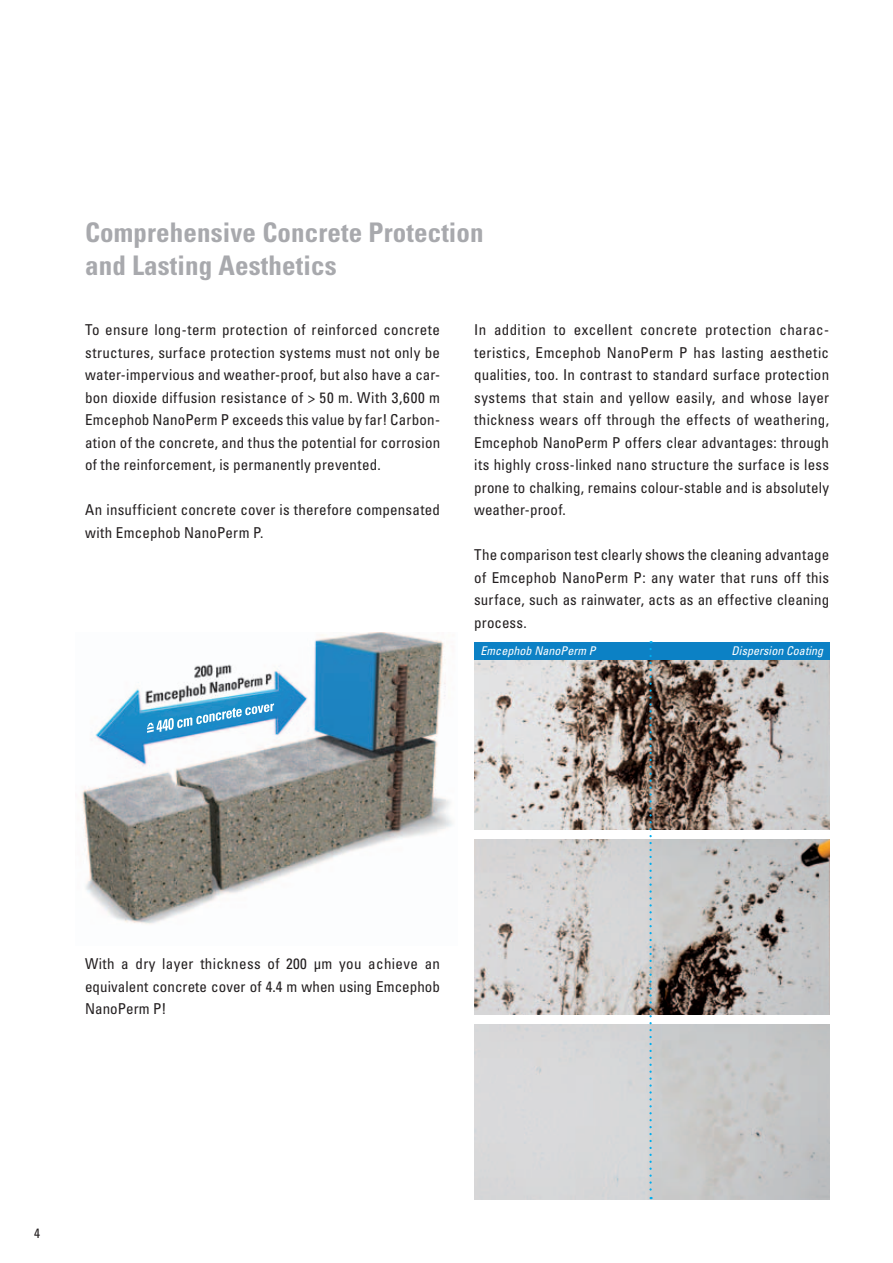
<style>
.page{position:relative;width:893px;height:1263px;background:#fff}
.page>*{position:absolute;margin:0;border:0;box-sizing:border-box;transform-origin:0 0}
.t1{font:700 condensed 27px/33px "Univers";letter-spacing:.005em;color:#a8a9ad}
.t2{font:condensed 15px/22.5px "Univers";letter-spacing:.01em;color:#231f20;text-align:justify}
.t3{font:condensed 13.5px "Univers";color:#231f20}
.t4{font:italic condensed 12px "Univers";letter-spacing:.005em;color:#fff}
</style>
<div class="page">
<img style="left:474px;top:659px;width:355px;height:170px">
<div style="left:474px;top:642px;width:355px;height:17px;background:#0c81c5"></div>
<img style="left:474px;top:840px;width:355px;height:174px">
<img style="left:474px;top:1025px;width:355px;height:174px">
<img style="left:82px;top:632px;width:371px;height:292px">
<svg style="left:649px;top:649px;width:3px;height:550px"></svg>
<svg style="left:147px;top:703px;width:127px;height:30px"></svg>
<h1 class="t1" style="left:85px;top:219px;width:400px">Comprehensive Concrete Protection and Lasting Aesthetics</h1>
<p class="t2" style="left:85px;top:320px;width:357px">To ensure long-term protection of reinforced concrete structures, surface protection systems must not only be water-impervious and weather-proof, but also have a car&shy;bon dioxide diffusion resistance of &gt; 50 m. With 3,600 m Emcephob NanoPerm P exceeds this value by far! Carbon&shy;ation of the concrete, and thus the potential for corrosion of the reinforcement, is permanently prevented.</p>
<p class="t2" style="left:85px;top:500px;width:356px">An insufficient concrete cover is therefore compensated with Emcephob NanoPerm P.</p>
<p class="t2" style="left:474px;top:320px;width:357px">In addition to excellent concrete protection charac&shy;teristics, Emcephob NanoPerm P has lasting aesthetic qualities, too. In contrast to standard surface protection systems that stain and yellow easily, and whose layer thickness wears off through the effects of weathering, Emcephob NanoPerm P offers clear advantages: through its highly cross-linked nano structure the surface is less prone to chalking, remains colour-stable and is absolutely weather-proof.</p>
<p class="t2" style="left:474px;top:545px;width:357px">The comparison test clearly shows the cleaning advantage of Emcephob NanoPerm P: any water that runs off this surface, such as rainwater, acts as an effective cleaning process.</p>
<p class="t4" style="left:481px;top:646px;width:117px">Emcephob NanoPerm P</p>
<p class="t4" style="left:732px;top:646px;width:93px">Dispersion Coating</p>
<p class="t2" style="left:85px;top:954px;width:357px">With a dry layer thickness of 200 µm you achieve an equivalent concrete cover of 4.4 m when using Emcephob NanoPerm P!</p>
<p class="t3" style="left:34px;top:1228px;width:7px">4</p>
</div>
